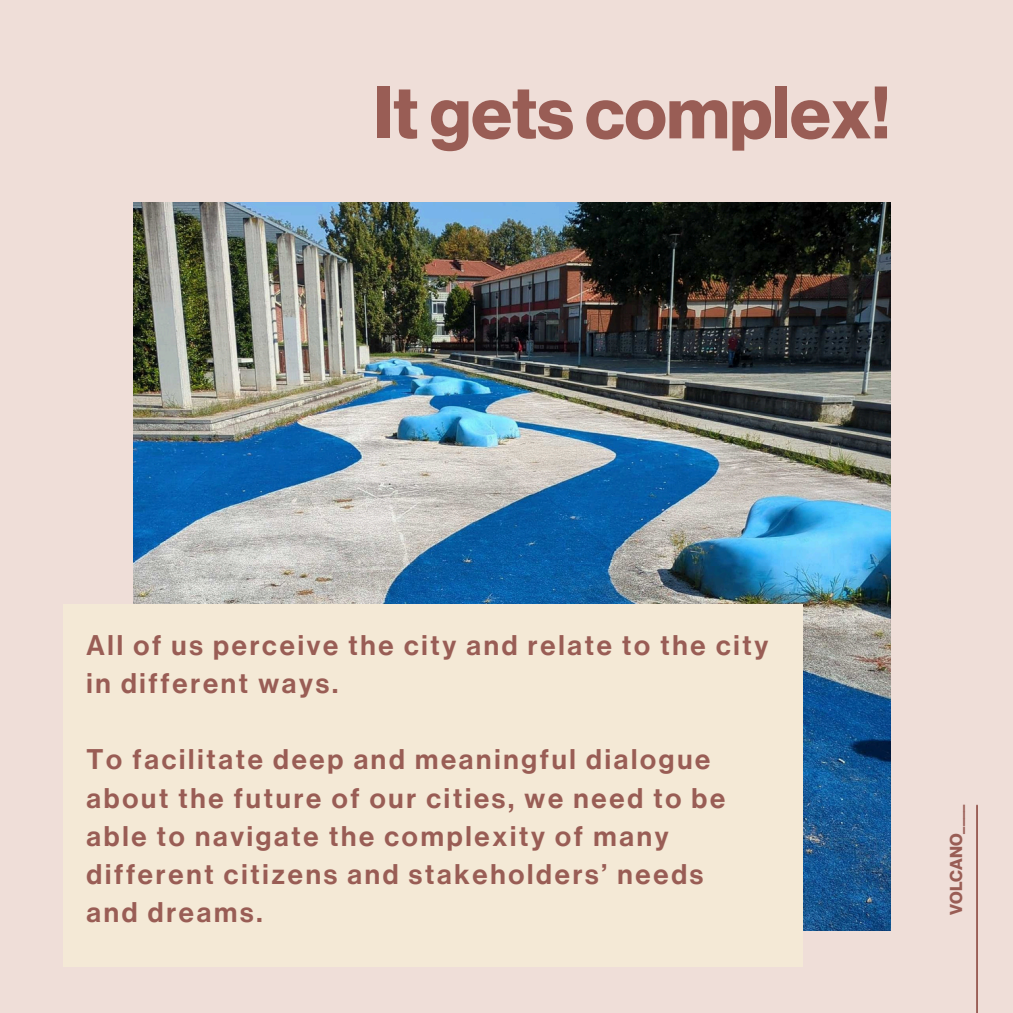
<style>
.page{position:relative;width:1013px;height:1013px;background:#fff}
.page>*{position:absolute;margin:0;border:0;box-sizing:border-box;transform-origin:0 0}
.t1{font:700 72.5px "Neue Haas Display";color:#995d55}
.t2{font:27.88px/38.1px "Neue Haas Display Mediu";letter-spacing:.1em;color:#995d55}
.t3{font:700 16.88px "Neue Haas Display";color:#995d55}
</style>
<div class="page">
<div style="left:0;top:0;width:1012px;height:1012px;background:#efded8"></div>
<hr style="left:976px;top:805px;width:2px;height:207px;background:#995d55">
<img style="left:133px;top:202px;width:757px;height:728px">
<div style="left:63px;top:603px;width:739px;height:363px;background:#f4e9d6"></div>
<p class="t1" style="left:373px;top:79px;width:519px">It gets complex!</p>
<h2 class="t2" style="left:86px;top:627px;width:683px">All of us perceive the city and relate to the city in different ways.</h2>
<h2 class="t2" style="left:86px;top:741px;width:640px">To facilitate deep and meaningful dialogue about the future of our cities, we need to be able to navigate the complexity of many different citizens and stakeholders’ needs and dreams.</h2>
<h1 class="t3" style="left:948px;top:915px;width:112px;rotate:-90deg">VOLCANO____</h1>
</div>
